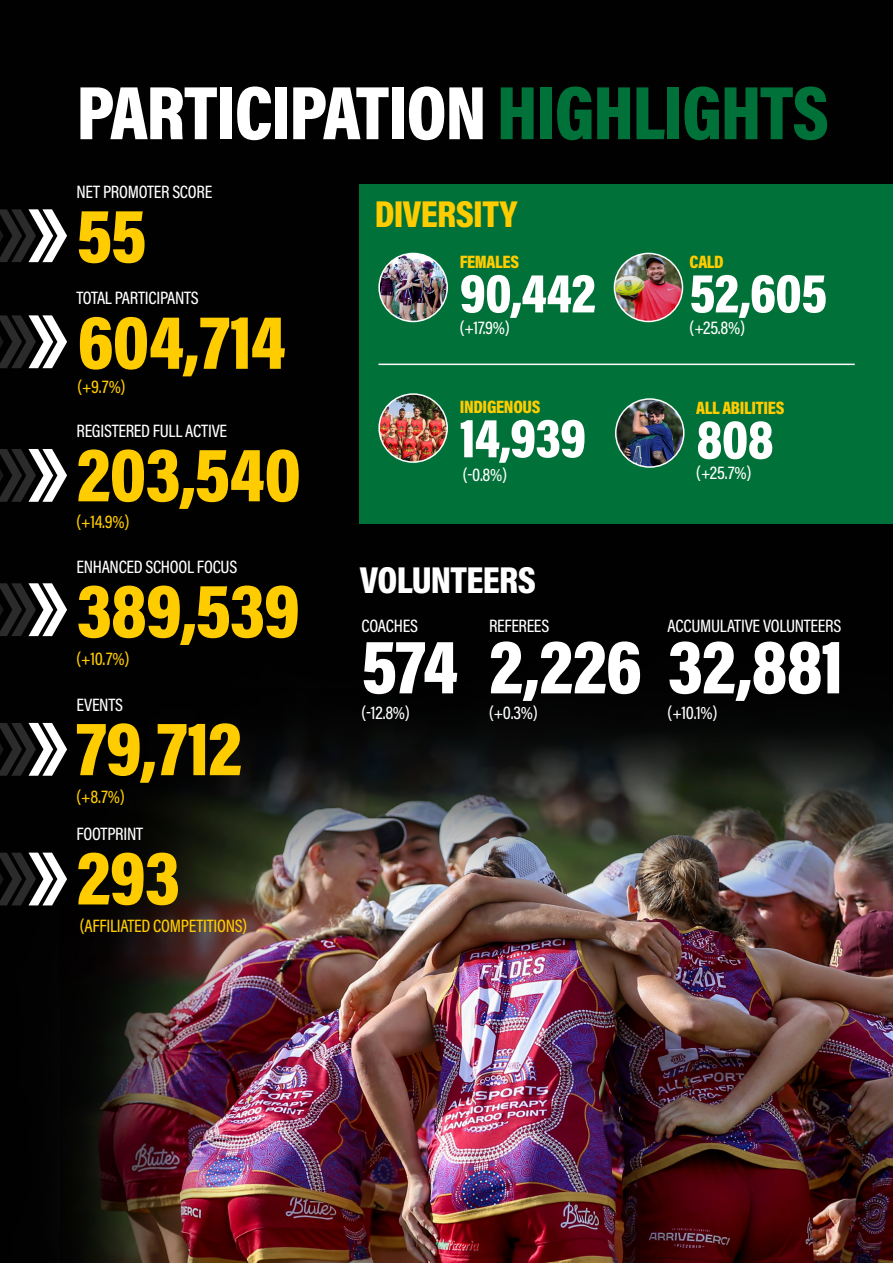
<style>
.page{position:relative;width:893px;height:1263px;background:#fff}
.page>*{position:absolute;margin:0;border:0;box-sizing:border-box;transform-origin:0 0}
.t1{font:76.65px "Acumin Variable Concept";letter-spacing:-.02em;color:#fff}
.t2{font:75.75px "Acumin Variable Concept";letter-spacing:-.015em;color:#fc0}
.t3{font:75.75px "Acumin Variable Concept";letter-spacing:-.02em;color:#fff}
.t4{font:54.75px "Acumin Variable Concept";letter-spacing:-.02em;color:#fff}
.t5{font:37.95px "Acumin Variable Concept";letter-spacing:-.02em;color:#fff}
.t6{font:37.95px "Acumin Variable Concept";letter-spacing:-.02em;color:#fc0}
.t7{font:18.15px "Acumin Variable Concept";letter-spacing:-.015em;color:#fff}
.t8{font:18.15px "Acumin Variable Concept";letter-spacing:-.02em;color:#fc0}
.s1{color:#007138}
</style>
<div class="page">
<img style="left:0;top:0;width:893px;height:1263px">
<div style="left:359px;top:185px;width:534px;height:339px;background:#007138"></div>
<svg style="left:0;top:209px;width:67px;height:53px"></svg>
<svg style="left:0;top:315px;width:67px;height:53px"></svg>
<svg style="left:0;top:449px;width:67px;height:53px"></svg>
<svg style="left:0;top:583px;width:67px;height:53px"></svg>
<svg style="left:0;top:723px;width:67px;height:53px"></svg>
<svg style="left:0;top:853px;width:67px;height:52px"></svg>
<img style="left:614px;top:253px;width:68px;height:68px;border-radius:34px">
<div style="left:614px;top:253px;width:69px;height:69px;border:2px solid #fff;border-radius:50%"></div>
<img style="left:379px;top:253px;width:68px;height:68px;border-radius:34px">
<div style="left:378px;top:253px;width:70px;height:69px;border:2px solid #fff;border-radius:50%"></div>
<img style="left:379px;top:394px;width:68px;height:68px;border-radius:34px">
<div style="left:378px;top:393px;width:70px;height:70px;border:2px solid #fff;border-radius:50%"></div>
<img style="left:616px;top:399px;width:68px;height:68px;border-radius:34px">
<div style="left:615px;top:398px;width:69px;height:70px;border:2px solid #fff;border-radius:50%"></div>
<hr style="left:378px;top:364px;width:477px;height:1px;background:#fff">
<p class="t1" style="left:77px;top:60px;width:754px">PARTICIPATION <span class="s1">HIGHLIGHTS</span></p>
<p class="t7" style="left:77px;top:179px;width:137px">NET PROMOTER SCORE</p>
<p class="t2" style="left:77px;top:184px;width:71px">55</p>
<p class="t7" style="left:77px;top:286px;width:124px">TOTAL PARTICIPANTS</p>
<p class="t2" style="left:77px;top:290px;width:210px">604,714</p>
<p class="t8" style="left:77px;top:374px;width:50px">(+9.7%)</p>
<p class="t7" style="left:77px;top:418px;width:152px">REGISTERED FULL ACTIVE</p>
<p class="t2" style="left:77px;top:423px;width:226px">203,540</p>
<p class="t8" style="left:77px;top:509px;width:54px">(+14.9%)</p>
<p class="t7" style="left:77px;top:554px;width:162px">ENHANCED SCHOOL FOCUS</p>
<p class="t2" style="left:77px;top:559px;width:225px">389,539</p>
<p class="t8" style="left:77px;top:646px;width:55px">(+10.7%)</p>
<p class="t7" style="left:77px;top:692px;width:48px">EVENTS</p>
<p class="t2" style="left:77px;top:697px;width:167px">79,712</p>
<p class="t8" style="left:77px;top:784px;width:50px">(+8.7%)</p>
<p class="t7" style="left:77px;top:821px;width:68px">FOOTPRINT</p>
<p class="t2" style="left:77px;top:826px;width:105px">293</p>
<p class="t8" style="left:80px;top:913px;width:169px">(AFFILIATED COMPETITIONS)</p>
<p class="t6" style="left:375px;top:188px;width:144px">DIVERSITY</p>
<p class="t8" style="left:460px;top:249px;width:61px">FEMALES</p>
<p class="t8" style="left:690px;top:249px;width:36px">CALD</p>
<p class="t4" style="left:460px;top:256px;width:138px">90,442</p>
<p class="t4" style="left:690px;top:256px;width:139px">52,605</p>
<p class="t7" style="left:460px;top:315px;width:52px">(+17.9%)</p>
<p class="t7" style="left:690px;top:315px;width:57px">(+25.8%)</p>
<p class="t8" style="left:460px;top:394px;width:82px">INDIGENOUS</p>
<p class="t4" style="left:460px;top:401px;width:128px">14,939</p>
<p class="t7" style="left:463px;top:462px;width:46px">(-0.8%)</p>
<p class="t5" style="left:360px;top:553px;width:178px">VOLUNTEERS</p>
<p class="t8" style="left:696px;top:395px;width:90px">ALL ABILITIES</p>
<p class="t4" style="left:696px;top:402px;width:79px">808</p>
<p class="t7" style="left:696px;top:460px;width:57px">(+25.7%)</p>
<p class="t7" style="left:361px;top:613px;width:58px">COACHES</p>
<p class="t7" style="left:489px;top:613px;width:62px">REFEREES</p>
<p class="t7" style="left:668px;top:613px;width:175px">ACCUMULATIVE VOLUNTEERS</p>
<p class="t3" style="left:361px;top:615px;width:483px">574 2,226 32,881</p>
<p class="t7" style="left:361px;top:700px;width:50px">(-12.8%)</p>
<p class="t7" style="left:489px;top:700px;width:50px">(+0.3%)</p>
<p class="t7" style="left:668px;top:700px;width:51px">(+10.1%)</p>
</div>
